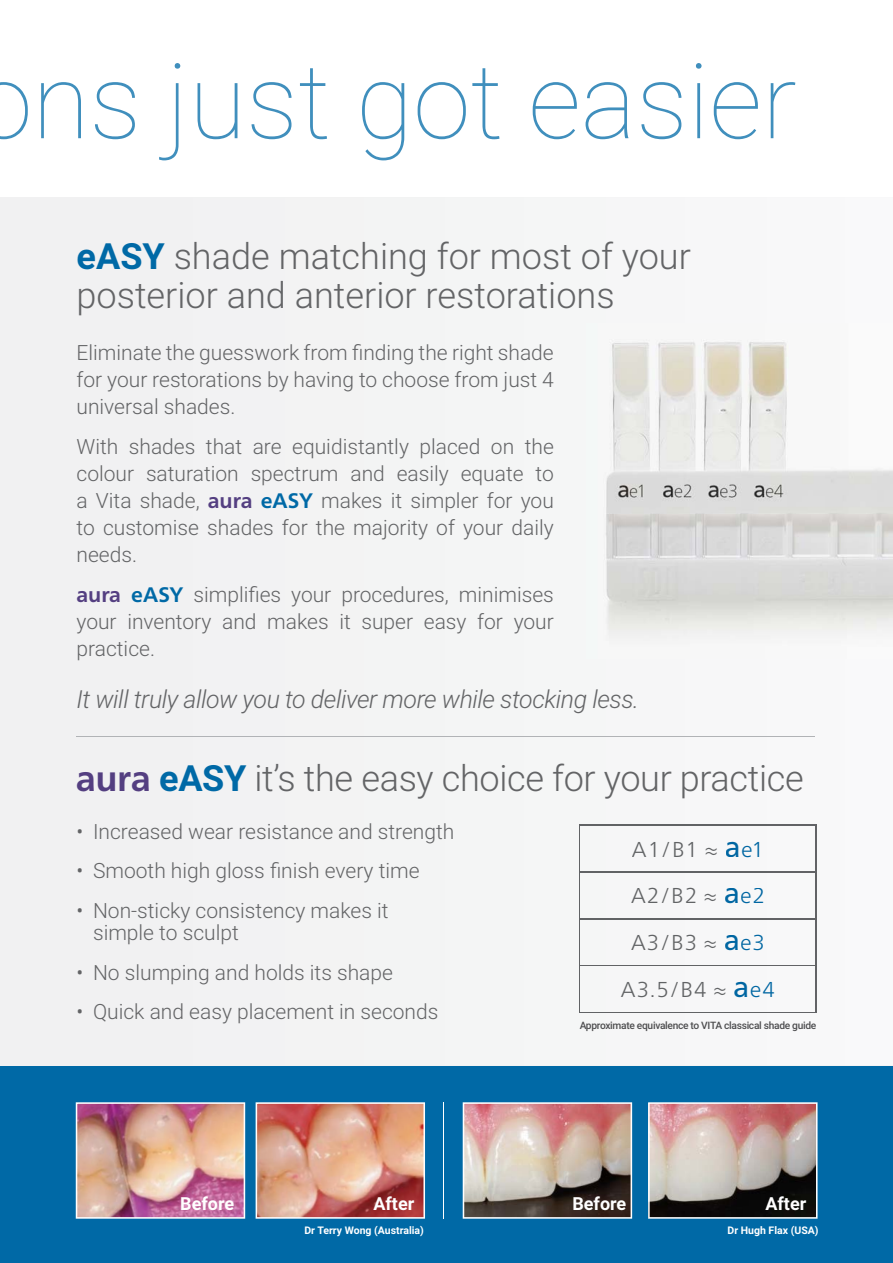
<style>
.page{position:relative;width:893px;height:1263px;background:#fff}
.page>*{position:absolute;margin:0;border:0;box-sizing:border-box;transform-origin:0 0}
.t1{font:100 104.25px "Roboto";color:#408fbd}
.t2{font:300 36.15px/38.7px "Roboto";color:#636466}
.t3{font:italic 300 24.9px "Roboto";letter-spacing:-.02em;color:#636466}
.t4{font:300 21.6px/46.8px "Frutiger Neue LTW1 G";letter-spacing:.05em;color:#616365;text-align:center}
.t5{font:300 21px/27px "Roboto";color:#636466;text-align:justify}
.t6{font:700 18px "Roboto";color:#fff}
.t7{font:700 10.5px "Roboto";color:#fff}
.t8{font:500 10.2px "Roboto";letter-spacing:-.03em;color:#4d4d4f}
.s1{font-weight:700;color:#0069a6}
.s2{font-family:"Frutiger Neue LTW1 G";font-weight:700;color:#543f81}
.s3{font-family:"Frutiger Neue LTW1 G";font-weight:700;color:#0069a6}
.s4{font-family:"Frutiger";font-weight:700;color:#543f81}
.s5{font-weight:400;font-size:29.1px;color:#0066a2}
.s6{color:#0066a2}
</style>
<div class="page">
<div style="left:0;top:197px;width:817px;height:868px;background:#f3f3f3"></div>
<div style="left:0;top:1066px;width:893px;height:197px;background:#0069a6"></div>
<hr style="left:77px;top:736px;width:738px;height:1px;background:#b1b3b6">
<img style="left:586px;top:323px;width:307px;height:335px">
<hr style="left:579px;top:825px;width:237px;height:1px;background:#616365">
<hr style="left:579px;top:825px;width:1px;height:47px;background:#616365">
<hr style="left:816px;top:825px;width:1px;height:47px;background:#626366">
<hr style="left:579px;top:872px;width:237px;height:1px;background:#616365">
<hr style="left:579px;top:872px;width:1px;height:46px;background:#616365">
<hr style="left:816px;top:872px;width:1px;height:46px;background:#626366">
<hr style="left:579px;top:918px;width:237px;height:1px;background:#616365">
<hr style="left:579px;top:919px;width:1px;height:46px;background:#616365">
<hr style="left:816px;top:919px;width:1px;height:46px;background:#626366">
<hr style="left:579px;top:965px;width:237px;height:1px;background:#616365">
<hr style="left:579px;top:966px;width:1px;height:46px;background:#616365">
<hr style="left:816px;top:966px;width:1px;height:46px;background:#626366">
<hr style="left:579px;top:1012px;width:237px;height:1px;background:#616365">
<div style="left:632px;top:842px;width:87px;height:15px;background:#f6f6f7"></div>
<div style="left:726px;top:841px;width:13px;height:16px;background:#f7f7f8"></div>
<div style="left:742px;top:842px;width:17px;height:15px;background:#f7f7f8"></div>
<div style="left:631px;top:888px;width:87px;height:15px;background:#f6f6f7"></div>
<div style="left:725px;top:888px;width:13px;height:16px;background:#f7f7f8"></div>
<div style="left:741px;top:888px;width:22px;height:16px;background:#f7f7f8"></div>
<div style="left:631px;top:935px;width:87px;height:15px;background:#f6f6f7"></div>
<div style="left:725px;top:935px;width:13px;height:15px;background:#f7f7f8"></div>
<div style="left:741px;top:935px;width:22px;height:15px;background:#f7f7f8"></div>
<div style="left:621px;top:982px;width:106px;height:15px;background:#f6f6f7"></div>
<div style="left:735px;top:982px;width:12px;height:15px;background:#f7f7f8"></div>
<div style="left:751px;top:982px;width:23px;height:15px;background:#f7f7f8"></div>
<img style="left:76px;top:1102px;width:169px;height:117px">
<img style="left:256px;top:1102px;width:169px;height:117px">
<svg style="left:648px;top:1102px;width:169px;height:117px;background:#a18c88"></svg>
<svg style="left:463px;top:1102px;width:169px;height:117px;background:#af948d"></svg>
<hr style="left:443px;top:1102px;width:1px;height:117px;background:#fff">
<p class="t1" style="left:-25px;top:28px;width:823px">ons just got easier</p>
<p class="t2" style="left:77px;top:241px;width:616px"><span class="s1">eASY</span> shade matching for most of your posterior and anterior restorations</p>
<p class="t5" style="left:77px;top:341px;width:479px">Eliminate the guesswork from finding the right shade for your restorations by having to choose from just 4 universal shades.</p>
<p class="t5" style="left:77px;top:435px;width:479px">With shades that are equidistantly placed on the colour saturation spectrum and easily equate to a Vita shade, <span class="s2">aura</span> <span class="s3">eASY</span> makes it simpler for you to customise shades for the majority of your daily needs.</p>
<p class="t5" style="left:77px;top:583px;width:479px"><span class="s2">aura</span> <span class="s3">eASY</span> simplifies your procedures, minimises your inventory and makes it super easy for your practice.</p>
<p class="t3" style="left:77px;top:689px;width:564px">It will truly allow you to deliver more while stocking less.</p>
<p class="t2" style="left:76px;top:763px;width:729px"><span class="s4">aura</span> <span class="s1">eASY</span> it’s the easy choice for your practice</p>
<p class="t5" style="left:77px;top:820px;width:379px">• Increased wear resistance and strength</p>
<p class="t5" style="left:77px;top:859px;width:345px">• Smooth high gloss finish every time</p>
<p class="t5" style="left:93px;top:901px;width:297px;line-height:22.5px;text-indent:-16px">• Non-sticky consistency makes it simple to sculpt</p>
<p class="t5" style="left:77px;top:961px;width:318px">• No slumping and holds its shape</p>
<p class="t5" style="left:77px;top:1000px;width:363px">• Quick and easy placement in seconds</p>
<p class="t4" style="left:621px;top:826px;width:155px">A1/B1 ≈ <span class="s5">a</span><span class="s6">e1<br></span>A2/B2 ≈ <span class="s5">a</span><span class="s6">e2<br></span>A3/B3 ≈ <span class="s5">a</span><span class="s6">e3<br></span>A3.5/B4 ≈ <span class="s5">a</span><span class="s6">e4</span></p>
<p class="t8" style="left:580px;top:1022px;width:238px">Approximate equivalence to VITA classical shade guide</p>
<p class="t6" style="left:180px;top:1197px;width:55px">Before</p>
<p class="t6" style="left:572px;top:1197px;width:55px">Before</p>
<p class="t6" style="left:373px;top:1197px;width:42px">After</p>
<p class="t6" style="left:765px;top:1197px;width:42px">After</p>
<p class="t7" style="left:304px;top:1227px;width:121px">Dr Terry Wong (Australia)</p>
<p class="t7" style="left:727px;top:1227px;width:93px">Dr Hugh Flax (USA)</p>
</div>
